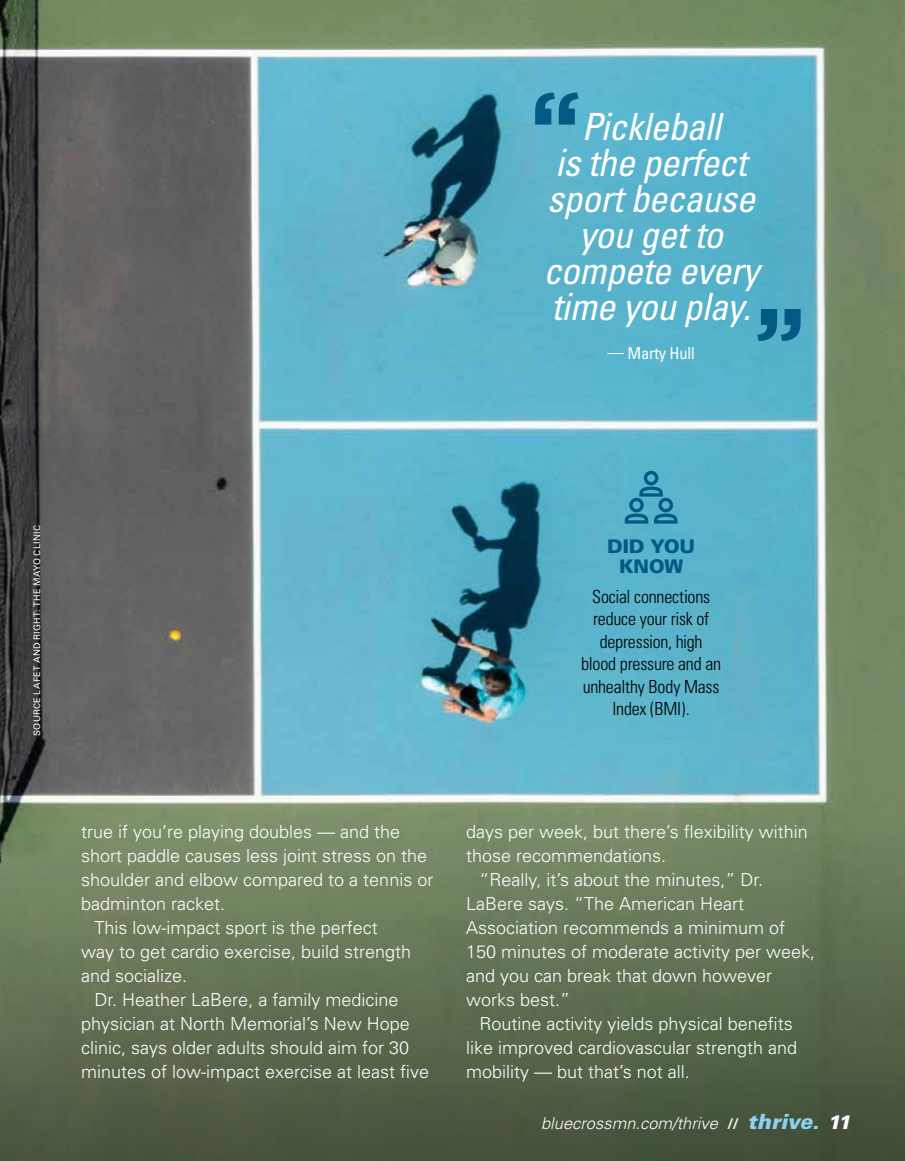
<style>
.page{position:relative;width:905px;height:1161px;background:#fff}
.page>*{position:absolute;margin:0;border:0;box-sizing:border-box;transform-origin:0 0}
.t1{font:italic condensed 37.5px/36px "Univers";letter-spacing:-.015em;color:#fff;text-align:center}
.t2{font:900 18.75px/20.2px "Univers";letter-spacing:-.005em;color:#005a84;text-align:center}
.t3{font:300 18px "Univers";color:#fff}
.t4{font:300 condensed 18px/22.5px "Univers";letter-spacing:-.01em;color:#000;text-align:center}
.t5{font:italic 300 16.5px "Univers";color:#fff}
.t6{font:condensed 16.5px "Univers";letter-spacing:-.01em;color:#fff}
.t7{font:9px "Univers";letter-spacing:.03em;color:#fff}
.s1{font-weight:700;font-style:normal;font-size:15px;color:#efeff0}
.s2{font-weight:900;font-size:21px;color:#8cd2f4}
.s3{font-weight:900;font-size:19.5px}
</style>
<div class="page">
<img style="left:0;top:0;width:904px;height:832px">
<div style="left:0;top:832px;width:904px;height:329px;background:linear-gradient(to bottom,#798c67,#44503a)"></div>
<svg style="left:535px;top:93px;width:43px;height:32px"></svg>
<svg style="left:757px;top:309px;width:43px;height:32px"></svg>
<svg style="left:623px;top:469px;width:56px;height:56px;background:#409cb9"></svg>
<h1 class="t1" style="left:543px;top:108px;width:218px">Pickleball<br>is the perfect sport because you get to compete every time you play.</h1>
<p class="t6" style="left:607px;top:343px;width:89px">— Marty Hull</p>
<p class="t7" style="left:32px;top:736px;width:212px;rotate:-90deg">SOURCE LAFET AND RIGHT: THE MAYO CLINIC</p>
<p class="t2" style="left:607px;top:536px;width:89px">DID YOU<br>KNOW</p>
<p class="t4" style="left:581px;top:585px;width:141px">Social connections reduce your risk of depression, high blood pressure and an unhealthy Body Mass<br>Index (BMI).</p>
<p class="t3" style="left:81px;top:821px;width:321px">true if you’re playing doubles — and the</p>
<p class="t3" style="left:81px;top:845px;width:348px">short paddle causes less joint stress on the</p>
<p class="t3" style="left:81px;top:869px;width:354px">shoulder and elbow compared to a tennis or</p>
<p class="t3" style="left:81px;top:893px;width:146px">badminton racket.</p>
<p class="t3" style="left:94px;top:917px;width:285px">This low-impact sport is the perfect</p>
<p class="t3" style="left:81px;top:941px;width:332px">way to get cardio exercise, build strength</p>
<p class="t3" style="left:81px;top:965px;width:108px">and socialize.</p>
<p class="t3" style="left:94px;top:989px;width:305px">Dr. Heather LaBere, a family medicine</p>
<p class="t3" style="left:81px;top:1013px;width:330px">physician at North Memorial’s New Hope</p>
<p class="t3" style="left:81px;top:1037px;width:330px">clinic, says older adults should aim for 30</p>
<p class="t3" style="left:81px;top:1061px;width:350px">minutes of low-impact exercise at least five</p>
<p class="t3" style="left:466px;top:821px;width:343px">days per week, but there’s flexibility within</p>
<p class="t3" style="left:466px;top:845px;width:202px">those recommendations.</p>
<p class="t3" style="left:479px;top:869px;width:285px">“Really, it’s about the minutes,” Dr.</p>
<p class="t3" style="left:466px;top:893px;width:280px">LaBere says. “The American Heart</p>
<p class="t3" style="left:466px;top:917px;width:321px">Association recommends a minimum of</p>
<p class="t3" style="left:466px;top:941px;width:351px">150 minutes of moderate activity per week,</p>
<p class="t3" style="left:466px;top:965px;width:308px">and you can break that down however</p>
<p class="t3" style="left:466px;top:989px;width:106px">works best.”</p>
<p class="t3" style="left:479px;top:1013px;width:315px">Routine activity yields physical benefits</p>
<p class="t3" style="left:466px;top:1037px;width:333px">like improved cardiovascular strength and</p>
<p class="t3" style="left:466px;top:1061px;width:225px">mobility — but that’s not all.</p>
<p class="t5" style="left:541px;top:1113px;width:311px">bluecrossmn.com/thrive <span class="s1">//</span> <span class="s2">thrive.</span> <span class="s3">11</span></p>
</div>
